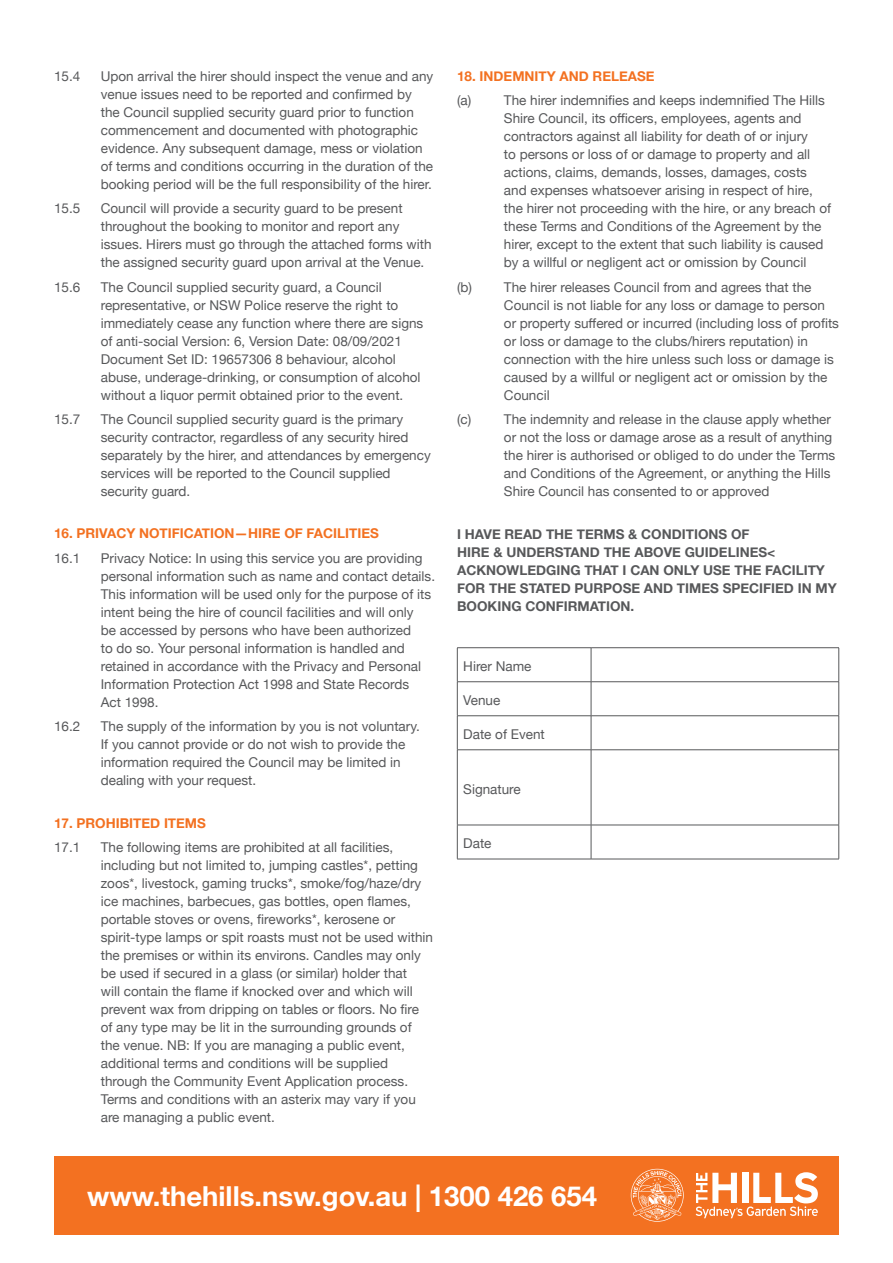
<style>
.page{position:relative;width:893px;height:1263px;background:#fff}
.page>*{position:absolute;margin:0;border:0;box-sizing:border-box;transform-origin:0 0}
.t1{font:700 27.45px "Helvetica Neue";color:#fff}
.t2{font:13.5px/18px "Helvetica Neue";color:#57585a}
.t3{font:700 13.5px/18px "Helvetica Neue";color:#57585a}
.t4{font:700 13.5px "Helvetica Neue";color:#f37121}
</style>
<div class="page">
<div style="left:54px;top:1156px;width:785px;height:78px;background:#f37121"></div>
<svg style="left:696px;top:1172px;width:122px;height:46px"></svg>
<svg style="left:631px;top:1169px;width:53px;height:53px"></svg>
<hr style="left:457px;top:647px;width:134px;height:1px;background:#57585a">
<hr style="left:457px;top:648px;width:1px;height:33px;background:#57585a">
<hr style="left:591px;top:647px;width:248px;height:1px;background:#57585a">
<hr style="left:591px;top:648px;width:1px;height:33px;background:#57585a">
<hr style="left:838px;top:648px;width:1px;height:33px;background:#57585a">
<hr style="left:457px;top:681px;width:134px;height:1px;background:#57585a">
<hr style="left:457px;top:682px;width:1px;height:33px;background:#57585a">
<hr style="left:591px;top:681px;width:248px;height:1px;background:#57585a">
<hr style="left:591px;top:682px;width:1px;height:33px;background:#57585a">
<hr style="left:838px;top:682px;width:1px;height:33px;background:#57585a">
<hr style="left:457px;top:715px;width:134px;height:1px;background:#57585a">
<hr style="left:457px;top:716px;width:1px;height:34px;background:#57585a">
<hr style="left:591px;top:715px;width:248px;height:1px;background:#57585a">
<hr style="left:591px;top:716px;width:1px;height:34px;background:#57585a">
<hr style="left:838px;top:716px;width:1px;height:34px;background:#57585a">
<hr style="left:457px;top:749px;width:134px;height:1px;background:#57585a">
<hr style="left:457px;top:750px;width:1px;height:75px;background:#57585a">
<hr style="left:591px;top:749px;width:248px;height:1px;background:#57585a">
<hr style="left:591px;top:750px;width:1px;height:75px;background:#57585a">
<hr style="left:838px;top:750px;width:1px;height:75px;background:#57585a">
<hr style="left:457px;top:825px;width:134px;height:1px;background:#57585a">
<hr style="left:457px;top:825px;width:1px;height:34px;background:#57585a">
<hr style="left:591px;top:825px;width:248px;height:1px;background:#57585a">
<hr style="left:591px;top:825px;width:1px;height:34px;background:#57585a">
<hr style="left:838px;top:825px;width:1px;height:34px;background:#57585a">
<hr style="left:457px;top:859px;width:134px;height:1px;background:#57585a">
<hr style="left:591px;top:859px;width:248px;height:1px;background:#57585a">
<p class="t2" style="left:54px;top:68px;width:28px">15.4</p>
<p class="t2" style="left:101px;top:68px;width:334px">Upon arrival the hirer should inspect the venue and any venue issues need to be reported and confirmed by the Council supplied security guard prior to function commencement and documented with photographic evidence. Any subsequent damage, mess or violation of terms and conditions occurring in the duration of the booking period will be the full responsibility of the hirer.</p>
<p class="t2" style="left:54px;top:200px;width:28px">15.5</p>
<p class="t2" style="left:101px;top:200px;width:332px">Council will provide a security guard to be present throughout the booking to monitor and report any issues. Hirers must go through the attached forms with the assigned security guard upon arrival at the Venue.</p>
<p class="t2" style="left:54px;top:279px;width:28px">15.6</p>
<p class="t2" style="left:101px;top:279px;width:324px">The Council supplied security guard, a Council representative, or NSW Police reserve the right to immediately cease any function where there are signs of anti-social Version: 6, Version Date: 08/09/2021<br>Document Set ID: 19657306 8 behaviour, alcohol abuse, underage-drinking, or consumption of alcohol without a liquor permit obtained prior to the event.</p>
<p class="t2" style="left:54px;top:411px;width:28px">15.7</p>
<p class="t2" style="left:101px;top:411px;width:331px">The Council supplied security guard is the primary security contractor, regardless of any security hired separately by the hirer, and attendances by emergency services will be reported to the Council supplied security guard.</p>
<p class="t4" style="left:54px;top:523px;width:326px">16. PRIVACY NOTIFICATION—HIRE OF FACILITIES</p>
<p class="t2" style="left:54px;top:550px;width:28px">16.1</p>
<p class="t2" style="left:101px;top:550px;width:336px">Privacy Notice: In using this service you are providing personal information such as name and contact details.<br>This information will be used only for the purpose of its intent being the hire of council facilities and will only<br>be accessed by persons who have been authorized<br>to do so. Your personal information is handled and retained in accordance with the Privacy and Personal Information Protection Act 1998 and State Records<br>Act 1998.</p>
<p class="t2" style="left:54px;top:718px;width:28px">16.2</p>
<p class="t2" style="left:101px;top:718px;width:321px">The supply of the information by you is not voluntary.<br>If you cannot provide or do not wish to provide the information required the Council may be limited in dealing with your request.</p>
<p class="t4" style="left:54px;top:812px;width:153px">17. PROHIBITED ITEMS</p>
<p class="t2" style="left:54px;top:839px;width:28px">17.1</p>
<p class="t2" style="left:101px;top:839px;width:334px">The following items are prohibited at all facilities, including but not limited to, jumping castles*, petting zoos*, livestock, gaming trucks*, smoke/fog/haze/dry ice machines, barbecues, gas bottles, open flames, portable stoves or ovens, fireworks*, kerosene or spirit-type lamps or spit roasts must not be used within the premises or within its environs. Candles may only be used if secured in a glass (or similar) holder that<br>will contain the flame if knocked over and which will prevent wax from dripping on tables or floors. No fire of any type may be lit in the surrounding grounds of the venue. NB: If you are managing a public event, additional terms and conditions will be supplied through the Community Event Application process.<br>Terms and conditions with an asterix may vary if you are managing a public event.</p>
<p class="t4" style="left:457px;top:66px;width:199px">18. INDEMNITY AND RELEASE</p>
<p class="t2" style="left:457px;top:92px;width:16px">(a)</p>
<p class="t2" style="left:504px;top:92px;width:329px">The hirer indemnifies and keeps indemnified The Hills Shire Council, its officers, employees, agents and contractors against all liability for death of or injury<br>to persons or loss of or damage to property and all actions, claims, demands, losses, damages, costs and expenses whatsoever arising in respect of hire, the hirer not proceeding with the hire, or any breach of these Terms and Conditions of the Agreement by the hirer, except to the extent that such liability is caused by a willful or negligent act or omission by Council</p>
<p class="t2" style="left:504px;top:279px;width:337px;text-indent:-47px">(b) The hirer releases Council from and agrees that the Council is not liable for any loss or damage to person or property suffered or incurred (including loss of profits or loss or damage to the clubs/hirers reputation) in connection with the hire unless such loss or damage is caused by a willful or negligent act or omission by the Council</p>
<p class="t2" style="left:457px;top:411px;width:16px">(c)</p>
<p class="t2" style="left:504px;top:411px;width:333px">The indemnity and release in the clause apply whether or not the loss or damage arose as a result of anything the hirer is authorised or obliged to do under the Terms and Conditions of the Agreement, or anything the Hills Shire Council has consented to or approved</p>
<p class="t3" style="left:457px;top:525px;width:381px">I HAVE READ THE TERMS &amp; CONDITIONS OF<br>HIRE &amp; UNDERSTAND THE ABOVE GUIDELINES&lt; ACKNOWLEDGING THAT I CAN ONLY USE THE FACILITY FOR THE STATED PURPOSE AND TIMES SPECIFIED IN MY BOOKING CONFIRMATION.</p>
<p class="t2" style="left:463px;top:658px;width:70px">Hirer Name</p>
<p class="t2" style="left:463px;top:692px;width:39px">Venue</p>
<p class="t2" style="left:463px;top:726px;width:83px">Date of Event</p>
<p class="t2" style="left:463px;top:781px;width:59px">Signature</p>
<p class="t2" style="left:463px;top:835px;width:30px">Date</p>
<h1 class="t1" style="left:87px;top:1174px;width:511px">www.thehills.nsw.gov.au | 1300 426 654</h1>
</div>
